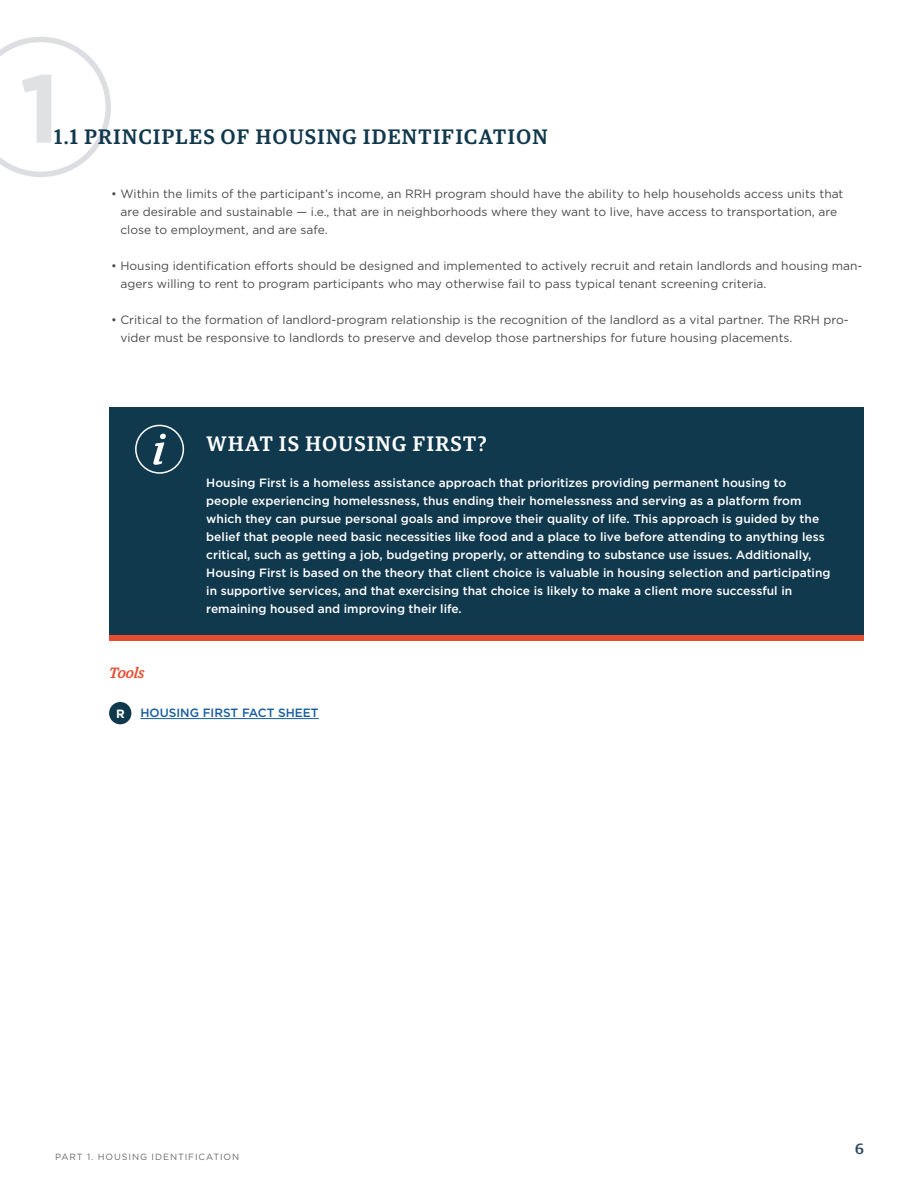
<style>
.page{position:relative;width:918px;height:1188px;background:#fff}
.page>*{position:absolute;margin:0;border:0;box-sizing:border-box;transform-origin:0 0}
.t1{font:700 96.3px "Gotham";color:#e0e1e3}
.t2{font:500 21px "Guardian Egyp";letter-spacing:.07em;color:#11394e}
.t3{font:500 21px "Guardian Egyp";letter-spacing:.07em;color:#fff}
.t4{font:italic 500 15px "Guardian Egyp";letter-spacing:-.005em;color:#e64d30}
.t5{font:500 15px "Guardian Egyp";color:#314b5e}
.t6{font:12px/18px "Gotham";color:#4b4c4d}
.t7{font:500 12px/18px "Gotham";color:#fff}
.t8{font:500 12px "Gotham";color:#175d9e}
.t9{font:700 12px "Gotham";color:#fff}
.t10{font:9px "Gotham";letter-spacing:.1em;color:#69696c}
</style>
<div class="page">
<div style="left:110px;top:407px;width:754px;height:231px;background:#11394e"></div>
<div style="left:110px;top:635px;width:754px;height:5px;background:#e64d30"></div>
<svg style="left:0;top:37px;width:111px;height:140px"></svg>
<div style="left:135px;top:425px;width:49px;height:49px;border:2px solid #fff;border-radius:50%"></div>
<svg style="left:153px;top:434px;width:13px;height:31px"></svg>
<hr style="left:140px;top:718px;width:179px;height:1px;background:#175d9e">
<div style="left:109px;top:702px;width:22px;height:22px;background:#11394e;border-radius:50%"></div>
<h1 class="t1" style="left:20px;top:45px;width:42px">1</h1>
<h2 class="t2" style="left:54px;top:122px;width:495px">1.1 PRINCIPLES OF HOUSING IDENTIFICATION</h2>
<p class="t6" style="left:120px;top:184px;width:725px;text-indent:-9px">• Within the limits of the participant’s income, an RRH program should have the ability to help households access units that are desirable and sustainable — i.e., that are in neighborhoods where they want to live, have access to transportation, are close to employment, and are safe.</p>
<p class="t6" style="left:120px;top:256px;width:744px;text-indent:-9px">• Housing identification efforts should be designed and implemented to actively recruit and retain landlords and housing man&shy;agers willing to rent to program participants who may otherwise fail to pass typical tenant screening criteria.</p>
<p class="t6" style="left:120px;top:310px;width:730px;text-indent:-9px">• Critical to the formation of landlord-program relationship is the recognition of the landlord as a vital partner. The RRH pro&shy;vider must be responsive to landlords to preserve and develop those partnerships for future housing placements.</p>
<p class="t4" style="left:109px;top:662px;width:37px">Tools</p>
<h2 class="t3" style="left:206px;top:429px;width:282px">WHAT IS HOUSING FIRST?</h2>
<p class="t7" style="left:206px;top:474px;width:626px">Housing First is a homeless assistance approach that prioritizes providing permanent housing to people experiencing homelessness, thus ending their homelessness and serving as a platform from which they can pursue personal goals and improve their quality of life. This approach is guided by the belief that people need basic necessities like food and a place to live before attending to anything less critical, such as getting a job, budgeting properly, or attending to substance use issues. Additionally, Housing First is based on the theory that client choice is valuable in housing selection and participating in supportive services, and that exercising that choice is likely to make a client more successful in remaining housed and improving their life.</p>
<p class="t9" style="left:116px;top:706px;width:10px">R</p>
<p class="t8" style="left:140px;top:705px;width:180px">HOUSING FIRST FACT SHEET</p>
<p class="t10" style="left:55px;top:1151px;width:186px">PART 1. HOUSING IDENTIFICATION</p>
<p class="t5" style="left:855px;top:1138px;width:10px">6</p>
</div>
